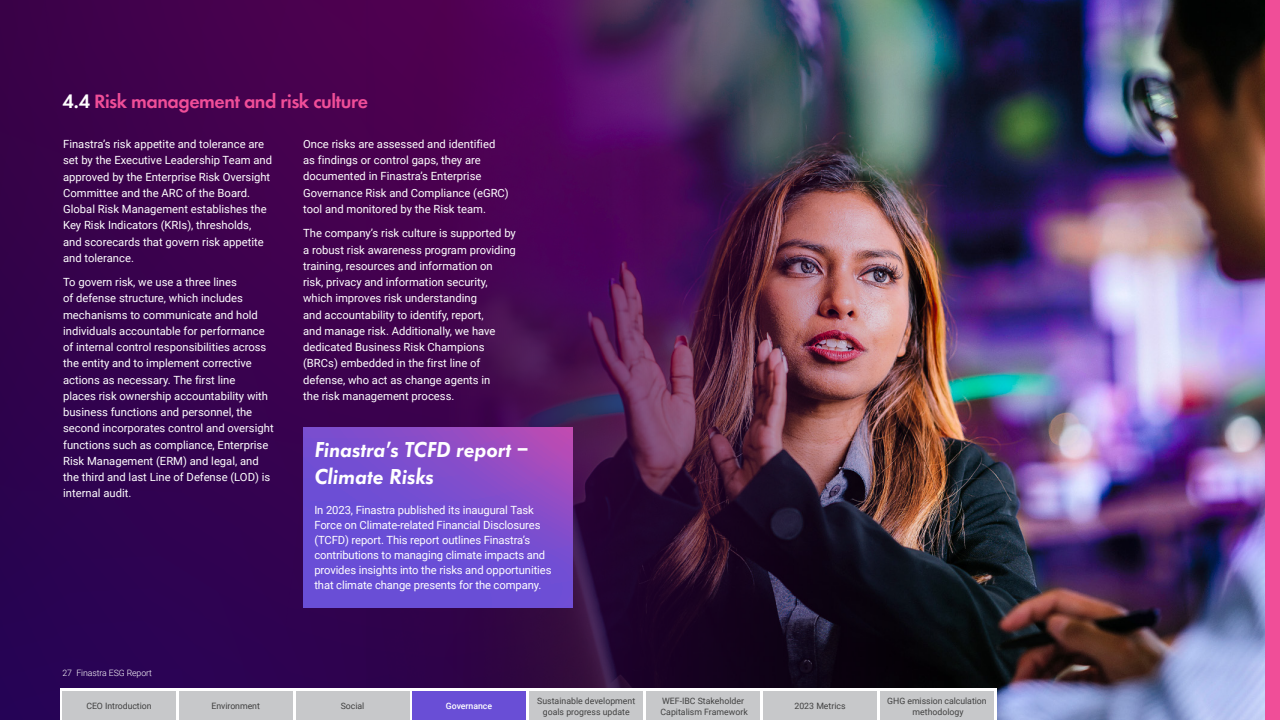
<style>
.page{position:relative;width:1280px;height:720px;background:#fff}
.page>*{position:absolute;margin:0;border:0;box-sizing:border-box;transform-origin:0 0}
.t1{font:italic 600 22.5px/27.5px "Futura EF";letter-spacing:-.005em;color:#fff}
.t2{font:600 20px "Futura EF";letter-spacing:-.025em;color:#f04e98}
.t3{font:11.25px/16.2px "Roboto";color:#fff}
.t4{font:8.75px/11.2px "Roboto";color:#414141;text-align:center}
.t5{font:300 8.75px "Roboto";letter-spacing:-.01em;color:#fff}
.t6{font:500 8.75px "Roboto";letter-spacing:-.005em;color:#fff}
.s1{color:#fff}
</style>
<div class="page">
<div style="left:0;top:0;width:1202px;height:720px;background:linear-gradient(to bottom,#44004a,#290554)"></div>
<img style="left:366px;top:0;width:899px;height:720px">
<div style="left:1265px;top:0;width:15px;height:720px;background:#f04e98"></div>
<svg style="left:304px;top:428px;width:268px;height:180px"></svg>
<svg style="left:60px;top:689px;width:936px;height:31px"></svg>
<div style="left:62px;top:692px;width:114px;height:28px;background:#c7c8ca"></div>
<div style="left:179px;top:692px;width:113px;height:28px;background:#c7c8ca"></div>
<div style="left:296px;top:692px;width:113px;height:28px;background:#c7c8ca"></div>
<div style="left:530px;top:692px;width:113px;height:28px;background:#c7c8ca"></div>
<div style="left:647px;top:692px;width:113px;height:28px;background:#c7c8ca"></div>
<div style="left:764px;top:692px;width:113px;height:28px;background:#c7c8ca"></div>
<div style="left:880px;top:692px;width:114px;height:28px;background:#c7c8ca"></div>
<div style="left:412px;top:692px;width:114px;height:28px;background:#694ed6"></div>
<h2 class="t2" style="left:63px;top:89px;width:307px"><span class="s1">4.4</span> Risk management and risk culture</h2>
<p class="t3" style="left:63px;top:136px;width:211px">Finastra’s risk appetite and tolerance are set by the Executive Leadership Team and approved by the Enterprise Risk Oversight Committee and the ARC of the Board.<br>Global Risk Management establishes the Key Risk Indicators (KRIs), thresholds, and scorecards that govern risk appetite and tolerance.</p>
<p class="t3" style="left:63px;top:274px;width:212px">To govern risk, we use a three lines<br>of defense structure, which includes mechanisms to communicate and hold individuals accountable for performance of internal control responsibilities across the entity and to implement corrective actions as necessary. The first line<br>places risk ownership accountability with business functions and personnel, the second incorporates control and oversight functions such as compliance, Enterprise Risk Management (ERM) and legal, and the third and last Line of Defense (LOD) is internal audit.</p>
<p class="t3" style="left:303px;top:135px;width:207px">Once risks are assessed and identified as findings or control gaps, they are documented in Finastra’s Enterprise Governance Risk and Compliance (eGRC) tool and monitored by the Risk team.</p>
<p class="t3" style="left:303px;top:225px;width:214px">The company’s risk culture is supported by a robust risk awareness program providing training, resources and information on<br>risk, privacy and information security, which improves risk understanding<br>and accountability to identify, report,<br>and manage risk. Additionally, we have dedicated Business Risk Champions (BRCs) embedded in the first line of defense, who act as change agents in<br>the risk management process.</p>
<h1 class="t1" style="left:314px;top:435px;width:215px">Finastra’s TCFD report –<br>Climate Risks</h1>
<p class="t3" style="left:314px;top:502px;width:239px;line-height:15px">In 2023, Finastra published its inaugural Task Force on Climate-related Financial Disclosures (TCFD) report. This report outlines Finastra’s contributions to managing climate impacts and provides insights into the risks and opportunities that climate change presents for the company.</p>
<p class="t5" style="left:62px;top:667px;width:91px">27 Finastra ESG Report</p>
<p class="t4" style="left:86px;top:700px;width:67px">CEO Introduction</p>
<p class="t4" style="left:212px;top:700px;width:50px">Environment</p>
<p class="t4" style="left:341px;top:700px;width:25px">Social</p>
<p class="t4" style="left:537px;top:694px;width:100px">Sustainable development goals progress update</p>
<p class="t4" style="left:661px;top:694px;width:89px;text-align:left">WEF-IBC Stakeholder<br>Capitalism Framework</p>
<p class="t4" style="left:794px;top:700px;width:53px">2023 Metrics</p>
<p class="t4" style="left:887px;top:694px;width:101px">GHG emission calculation methodology</p>
<p class="t6" style="left:446px;top:700px;width:48px">Governance</p>
</div>
